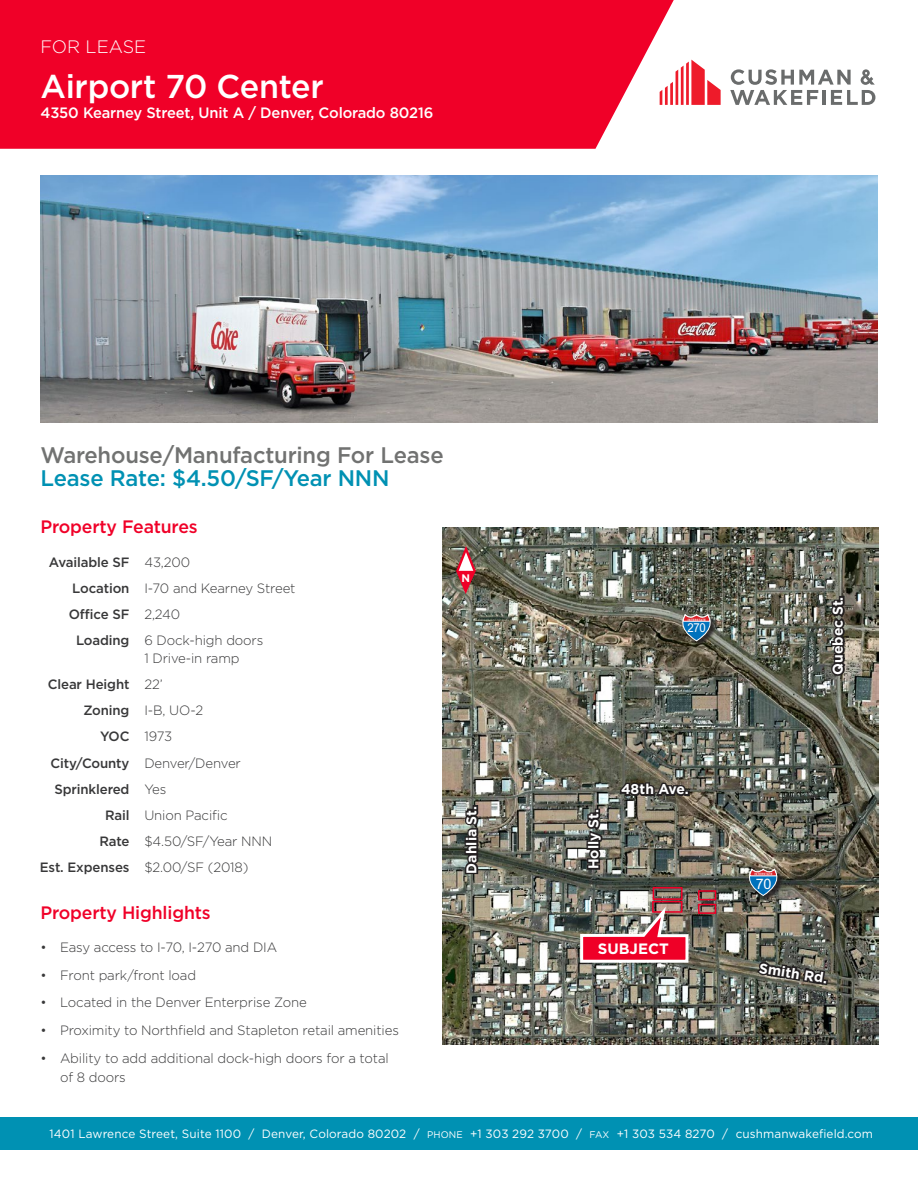
<style>
.page{position:relative;width:918px;height:1188px;background:#fff}
.page>*{position:absolute;margin:0;border:0;box-sizing:border-box;transform-origin:0 0}
.Head_1_-_white{font:500 33px "Gotham";letter-spacing:-.01em;color:#fff}
.Head_2_-_grey{font:500 22.5px "Gotham";letter-spacing:-.01em;color:#717271}
.Head_2_-_grey-2{font:500 22.5px "Gotham";letter-spacing:-.01em;color:#0091b3}
.Head_3_-_red{font:500 18px "Gotham";letter-spacing:-.01em;color:#f00028}
.for_lease{font:300 18px "Gotham";color:#fff}
.Head_4_-_white{font:500 15px "Gotham";letter-spacing:-.01em;color:#fff}
.t1{font:700 15px "Gotham";color:#fff}
.t2{font:14.4px "Arial";color:#fff}
.Aerial_Label_-_stree{font:700 14.25px "Gotham";letter-spacing:.005em;color:#fff}
.Body_Text_-_Indent{font:300 13.5px/18px "Gotham";letter-spacing:-.01em;color:#383839}
.Body_Text_-_Indent-2{font:500 13.5px "Gotham";letter-spacing:-.01em;color:#383839}
.t3{font:12.3px "Arial";color:#fff;scale:.93 1}
.t4{font:12px "Gotham";letter-spacing:.01em;color:#fff}
.t5{font:700 10.95px "Gotham";color:#fff}
.t6{font:700 3px "Arial Narrow";letter-spacing:.1em;color:#fff}
.s1{font-weight:300}
.s2{font-weight:500}
.s3{font-family:"Gotham Book SC800";font-size:9.6px}
</style>
<div class="page">
<div style="left:0;top:0;width:674px;height:149px;background:#f00028"></div>
<svg style="left:660px;top:60px;width:61px;height:45px"></svg>
<svg style="left:730px;top:69px;width:145px;height:36px"></svg>
<img style="left:442px;top:528px;width:437px;height:517px">
<svg style="left:454px;top:543px;width:24px;height:51px"></svg>
<svg style="left:755px;top:937px;width:73px;height:82px"></svg>
<svg style="left:618px;top:778px;width:72px;height:24px"></svg>
<svg style="left:829px;top:596px;width:19px;height:81px"></svg>
<div style="left:751px;top:870px;width:33px;height:32px;background:#231f20;opacity:.85"></div>
<svg style="left:749px;top:869px;width:28px;height:27px"></svg>
<div style="left:684px;top:615px;width:33px;height:32px;background:#231f20;opacity:.85"></div>
<svg style="left:683px;top:614px;width:27px;height:27px"></svg>
<svg style="left:585px;top:809px;width:19px;height:62px"></svg>
<svg style="left:463px;top:805px;width:17px;height:71px"></svg>
<img style="left:40px;top:176px;width:838px;height:246px">
<div style="left:653px;top:887px;width:29px;height:13px;border:2px solid #ef0027"></div>
<div style="left:698px;top:890px;width:18px;height:10px;border:2px solid #ef0027"></div>
<div style="left:698px;top:904px;width:18px;height:10px;border:2px solid #ef0027"></div>
<img style="left:579px;top:901px;width:111px;height:63px">
<div style="left:0;top:1117px;width:918px;height:33px;background:#0091b3"></div>
<p class="for_lease" style="left:40px;top:35px;width:107px">FOR LEASE</p>
<p class="Head_1_-_white" style="left:40px;top:64px;width:285px">Airport 70 Center</p>
<p class="Head_4_-_white" style="left:40px;top:103px;width:394px">4350 Kearney Street, Unit A / Denver, Colorado 80216</p>
<p class="Head_2_-_grey" style="left:40px;top:441px;width:405px">Warehouse/Manufacturing For Lease</p>
<p class="Head_2_-_grey-2" style="left:40px;top:463px;width:351px">Lease Rate: $4.50/SF/Year NNN</p>
<p class="Head_3_-_red" style="left:40px;top:515px;width:159px">Property Features</p>
<p class="Body_Text_-_Indent-2" style="left:49px;top:553px;width:143px">Available SF <span class="s1">43,200</span></p>
<p class="Body_Text_-_Indent" style="left:72px;top:579px;width:225px"><span class="s2">Location</span> I-70 and Kearney Street</p>
<p class="Body_Text_-_Indent-2" style="left:69px;top:605px;width:113px">Office SF <span class="s1">2,240</span></p>
<p class="Body_Text_-_Indent" style="left:144px;top:631px;width:121px;text-indent:-68px"><span class="s2">Loading</span> 6 Dock-high doors<br>1 Drive-in ramp</p>
<p class="Body_Text_-_Indent-2" style="left:48px;top:676px;width:116px">Clear Height <span class="s1">22’</span></p>
<p class="Body_Text_-_Indent" style="left:83px;top:701px;width:121px"><span class="s2">Zoning</span> I-B, UO-2</p>
<p class="Body_Text_-_Indent" style="left:100px;top:727px;width:74px"><span class="s2">YOC</span> 1973</p>
<p class="Body_Text_-_Indent" style="left:50px;top:753px;width:192px"><span class="s2">City/County</span> Denver/Denver</p>
<p class="Body_Text_-_Indent-2" style="left:54px;top:780px;width:113px">Sprinklered <span class="s1">Yes</span></p>
<p class="Body_Text_-_Indent" style="left:105px;top:806px;width:124px"><span class="s2">Rail</span> Union Pacific</p>
<p class="Body_Text_-_Indent" style="left:99px;top:832px;width:174px"><span class="s2">Rate</span> $4.50/SF/Year NNN</p>
<p class="Body_Text_-_Indent" style="left:40px;top:858px;width:210px"><span class="s2">Est. Expenses</span> $2.00/SF (2018)</p>
<p class="Head_3_-_red" style="left:40px;top:901px;width:172px">Property Highlights</p>
<p class="Body_Text_-_Indent" style="left:40px;top:938px;width:238px">• Easy access to I-70, I-270 and DIA</p>
<p class="Body_Text_-_Indent" style="left:40px;top:966px;width:157px">• Front park/front load</p>
<p class="Body_Text_-_Indent" style="left:40px;top:993px;width:268px">• Located in the Denver Enterprise Zone</p>
<p class="Body_Text_-_Indent" style="left:40px;top:1021px;width:360px">• Proximity to Northfield and Stapleton retail amenities</p>
<p class="Body_Text_-_Indent" style="left:60px;top:1048px;width:330px;line-height:19.5px;text-indent:-20px">• Ability to add additional dock-high doors for a total of 8 doors</p>
<p class="t5" style="left:462px;top:570px;width:10px">N</p>
<p class="t6" style="left:688px;top:617px;width:20px">INTERSTATE</p>
<p class="t3" style="left:688px;top:620px;width:21px">270</p>
<p class="Aerial_Label_-_stree" style="left:462px;top:874px;width:69px;rotate:-90deg">Dahlia St.</p>
<p class="Aerial_Label_-_stree" style="left:584px;top:869px;width:61px;rotate:-90deg">Holly St.</p>
<p class="Aerial_Label_-_stree" style="left:621px;top:780px;width:69px">48th Ave.</p>
<p class="t1" style="left:598px;top:939px;width:73px">SUBJECT</p>
<p class="Aerial_Label_-_stree" style="left:828px;top:675px;width:80px;rotate:-90deg">Quebec St.</p>
<p class="t6" style="left:755px;top:872px;width:20px">INTERSTATE</p>
<p class="t2" style="left:756px;top:874px;width:17px">70</p>
<p class="Aerial_Label_-_stree" style="left:761px;top:958px;width:70px;rotate:9deg">Smith Rd.</p>
<p class="t4" style="left:50px;top:1126px;width:825px">1401 Lawrence Street, Suite 1100 / Denver, Colorado 80202 / <span class="s3">PHONE</span> +1 303 292 3700 / <span class="s3">FAX</span> +1 303 534 8270 / cushmanwakefield.com</p>
</div>
